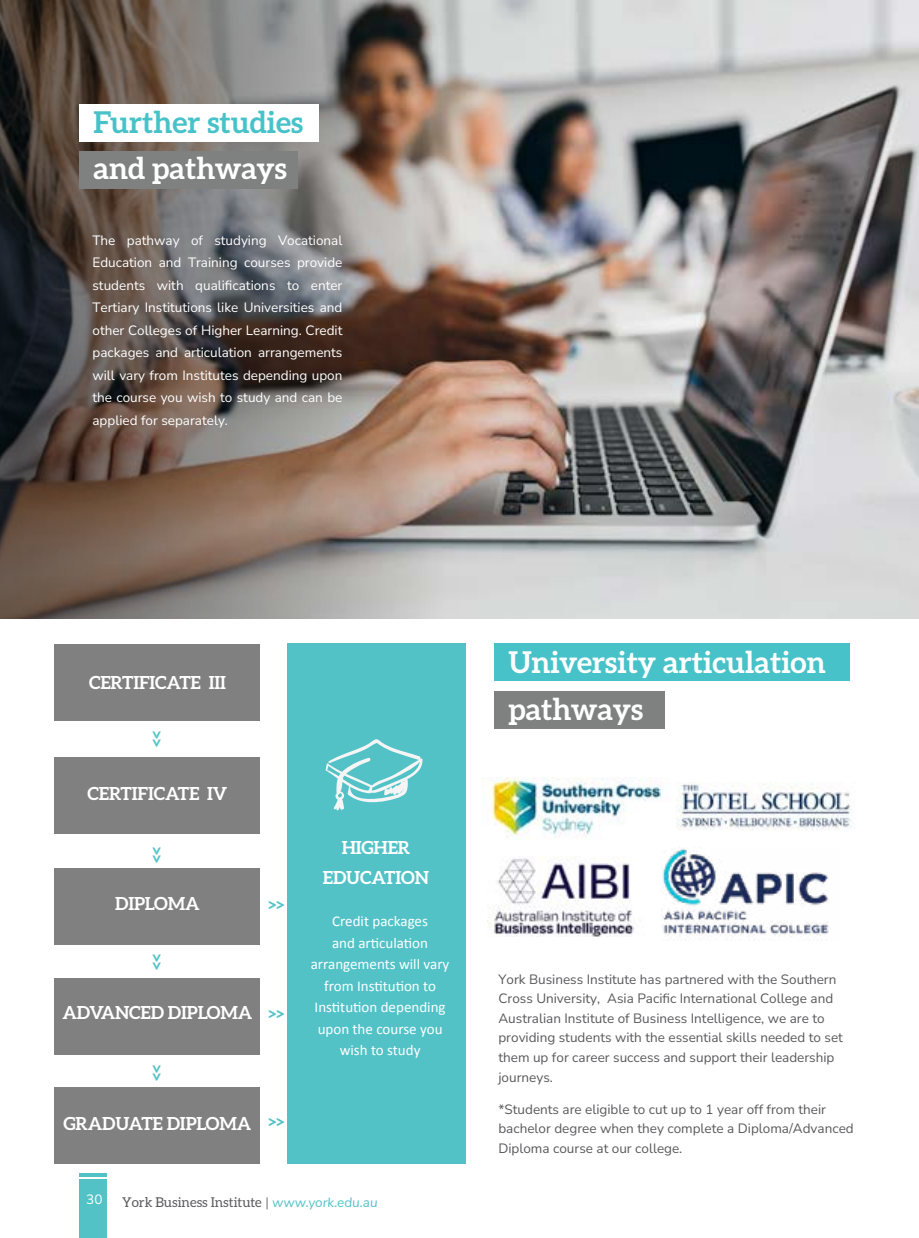
<style>
.page{position:relative;width:919px;height:1238px;background:#fff}
.page>*{position:absolute;margin:0;border:0;box-sizing:border-box;transform-origin:0 0}
.t1{font:700 30px/47.1px "Aleo";color:#fff}
.t2{font:700 30px "Aleo";color:#47c2c8}
.t3{font:700 18px/30px "Aleo";letter-spacing:-.01em;color:#fff;text-align:center}
.t4{font:700 18px "Aleo";color:#52c2c7}
.t5{font:15px/21.5px "Calibri";color:#fff;text-align:center}
.t6{font:200 13.5px/19.5px "Nunito Sans 12 pt";color:#59595c}
.t7{font:200 13.5px/22.5px "Nunito Sans 12 pt";color:#fff;text-align:justify}
.t8{font:13.5px "Aleo";color:#59595c}
.s1{font-family:"Nunito Sans 12 pt";font-weight:200}
.s2{font-family:"Nunito Sans";font-style:italic;color:#52c2c7}
</style>
<div class="page">
<div style="left:80px;top:1179px;width:27px;height:58px;background:#52c2c7"></div>
<svg style="left:80px;top:1173px;width:27px;height:3px"></svg>
<img style="left:459px;top:0;width:459px;height:619px">
<img style="left:0;top:0;width:459px;height:619px">
<div style="left:287px;top:644px;width:179px;height:519px;background:#52c2c7"></div>
<svg style="left:325px;top:739px;width:98px;height:72px"></svg>
<div style="left:55px;top:757px;width:205px;height:76px;background:#808080"></div>
<div style="left:55px;top:644px;width:205px;height:76px;background:#808080"></div>
<div style="left:55px;top:868px;width:205px;height:77px;background:#808080"></div>
<div style="left:55px;top:978px;width:205px;height:76px;background:#808080"></div>
<div style="left:55px;top:1087px;width:205px;height:76px;background:#808080"></div>
<div style="left:80px;top:104px;width:239px;height:37px;background:#fff"></div>
<div style="left:80px;top:152px;width:218px;height:37px;background:#7f8080"></div>
<div style="left:494px;top:644px;width:355px;height:37px;background:#47c2c8"></div>
<div style="left:494px;top:691px;width:170px;height:37px;background:#7f8080"></div>
<img style="left:488px;top:856px;width:147px;height:80px">
<img style="left:484px;top:777px;width:178px;height:60px">
<img style="left:676px;top:782px;width:176px;height:48px">
<img style="left:661px;top:847px;width:168px;height:93px">
<h1 class="t2" style="left:93px;top:105px;width:211px">Further studies</h1>
<h1 class="t1" style="left:93px;top:144px;width:195px">and pathways</h1>
<p class="t7" style="left:92px;top:228px;width:251px">The pathway of studying Vocational Education and Training courses provide students with qualifications to enter Tertiary Institutions like Universities and other Colleges of Higher Learning. Credit packages and articulation arrangements will vary from Institutes depending upon the course you wish to study and can be applied for separately.</p>
<h2 class="t3" style="left:89px;top:667px;width:138px">CERTIFICATE III</h2>
<h2 class="t4" style="left:146px;top:746px;width:17px;rotate:-90deg">&lt;&lt;</h2>
<h2 class="t3" style="left:87px;top:778px;width:141px">CERTIFICATE IV</h2>
<h2 class="t4" style="left:146px;top:862px;width:17px;rotate:-90deg">&lt;&lt;</h2>
<h2 class="t3" style="left:115px;top:887px;width:86px">DIPLOMA</h2>
<h2 class="t4" style="left:284px;top:915px;width:17px;rotate:-180deg">&lt;&lt;</h2>
<h2 class="t4" style="left:146px;top:970px;width:17px;rotate:-90deg">&lt;&lt;</h2>
<h2 class="t3" style="left:62px;top:997px;width:191px">ADVANCED DIPLOMA</h2>
<h2 class="t4" style="left:284px;top:1025px;width:17px;rotate:-180deg">&lt;&lt;</h2>
<h2 class="t4" style="left:146px;top:1080px;width:17px;rotate:-90deg">&lt;&lt;</h2>
<h2 class="t3" style="left:64px;top:1107px;width:189px">GRADUATE DIPLOMA</h2>
<h2 class="t4" style="left:284px;top:1133px;width:17px;rotate:-180deg">&lt;&lt;</h2>
<h2 class="t3" style="left:323px;top:832px;width:108px">HIGHER<br>EDUCATION</h2>
<p class="t5" style="left:311px;top:910px;width:140px">Credit packages<br>and articulation arrangements will vary from Institution to<br>Institution depending upon the course you wish to study</p>
<p class="t7" style="left:86px;top:1187px;width:18px">30</p>
<p class="t8" style="left:122px;top:1194px;width:257px">York Business Institute <span class="s1">|</span> <span class="s2">www.york.edu.au</span></p>
<h1 class="t1" style="left:508px;top:638px;width:319px">University articulation pathways</h1>
<p class="t6" style="left:498px;top:969px;width:346px">York Business Institute has partnered with the Southern Cross University, Asia Pacific International College and Australian Institute of Business Intelligence, we are to providing students with the essential skills needed to set them up for career success and support their leadership journeys.</p>
<p class="t6" style="left:498px;top:1098px;width:357px">*Students are eligible to cut up to 1 year off from their bachelor degree when they complete a Diploma/Advanced<br>Diploma course at our college.</p>
</div>
